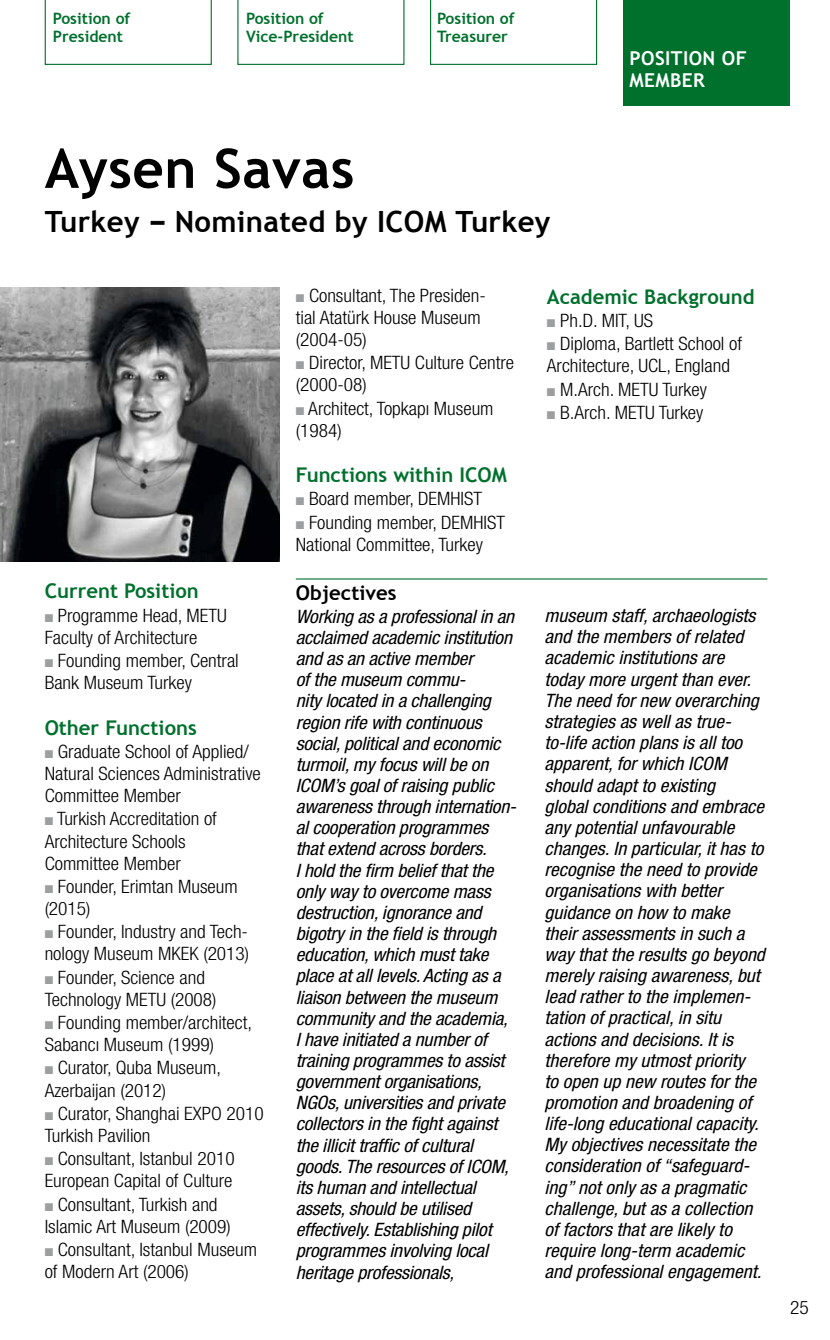
<style>
.page{position:relative;width:830px;height:1340px;background:#fff}
.page>*{position:absolute;margin:0;border:0;box-sizing:border-box;transform-origin:0 0}
.t1{font:700 54.45px "Trebuchet MS";letter-spacing:.01em;color:#000}
.t2{font:700 29.25px "Trebuchet MS";letter-spacing:.01em;color:#000}
.t3{font:700 20.25px "Trebuchet MS";color:#00702d}
.t4{font:700 20.25px "Trebuchet MS";color:#000}
.t5{font:700 19.12px/22.5px "Trebuchet MS";letter-spacing:.02em;color:#fff}
.t6{font:italic condensed 18.45px/21.2px "Helvetica Neue";color:#000;scale:1.05 1}
.t7{font:300 condensed 18.45px/22.1px "Helvetica Neue";color:#000;scale:1.05 1}
.t8{font:700 15.75px/18px "Trebuchet MS";color:#00702d}
.s1{color:#9c9e9f}
</style>
<div class="page">
<svg style="left:45px;top:0;width:167px;height:65px"></svg>
<svg style="left:237px;top:0;width:167px;height:65px"></svg>
<svg style="left:430px;top:0;width:167px;height:65px"></svg>
<img style="left:0;top:287px;width:280px;height:274px">
<div style="left:151px;top:221px;width:13px;height:4px;border:1px solid #000"></div>
<div style="left:623px;top:0;width:165px;height:106px;background:#00702d"></div>
<hr style="left:296px;top:578px;width:471px;height:1px;background:#00702d">
<p class="t8" style="left:53px;top:10px;width:79px">Position of<br>President</p>
<p class="t8" style="left:246px;top:10px;width:109px">Position of<br>Vice-President</p>
<p class="t8" style="left:437px;top:10px;width:79px">Position of<br>Treasurer</p>
<p class="t5" style="left:629px;top:47px;width:119px">POSITION OF<br>MEMBER</p>
<h1 class="t1" style="left:45px;top:134px;width:311px">Aysen Savas</h1>
<h2 class="t2" style="left:45px;top:203px;width:507px">Turkey − Nominated by ICOM Turkey</h2>
<p class="t3" style="left:45px;top:578px;width:156px">Current Position</p>
<p class="t7" style="left:45px;top:604px;width:175px"><span class="s1">■</span> Programme Head, METU<br>Faculty of Architecture</p>
<p class="t7" style="left:45px;top:649px;width:186px"><span class="s1">■</span> Founding member, Central<br>Bank Museum Turkey</p>
<p class="t3" style="left:45px;top:714px;width:154px">Other Functions</p>
<p class="t7" style="left:45px;top:740px;width:207px"><span class="s1">■</span> Graduate School of Applied/<br>Natural Sciences Administrative<br>Committee Member</p>
<p class="t7" style="left:45px;top:807px;width:165px"><span class="s1">■</span> Turkish Accreditation of<br>Architecture Schools<br>Committee Member</p>
<p class="t7" style="left:45px;top:875px;width:185px"><span class="s1">■</span> Founder, Erimtan Museum (2015)</p>
<p class="t7" style="left:45px;top:920px;width:196px"><span class="s1">■</span> Founder, Industry and Tech&shy;nology Museum MKEK (2013)</p>
<p class="t7" style="left:45px;top:966px;width:165px"><span class="s1">■</span> Founder, Science and<br>Technology METU (2008)</p>
<p class="t7" style="left:45px;top:1011px;width:199px"><span class="s1">■</span> Founding member/architect,<br>Sabancı Museum (1999)</p>
<p class="t7" style="left:45px;top:1056px;width:169px"><span class="s1">■</span> Curator, Quba Museum,<br>Azerbaijan (2012)</p>
<p class="t7" style="left:45px;top:1102px;width:210px"><span class="s1">■</span> Curator, Shanghai EXPO 2010<br>Turkish Pavilion</p>
<p class="t7" style="left:45px;top:1147px;width:182px"><span class="s1">■</span> Consultant, Istanbul 2010<br>European Capital of Culture</p>
<p class="t7" style="left:45px;top:1192px;width:179px"><span class="s1">■</span> Consultant, Turkish and<br>Islamic Art Museum (2009)</p>
<p class="t7" style="left:45px;top:1238px;width:204px"><span class="s1">■</span> Consultant, Istanbul Museum of Modern Art (2006)</p>
<p class="t7" style="left:296px;top:284px;width:182px"><span class="s1">■</span> Consultant, The Presiden&shy;tial Atatürk House Museum (2004-05)</p>
<p class="t7" style="left:296px;top:351px;width:209px"><span class="s1">■</span> Director, METU Culture Centre (2000-08)</p>
<p class="t7" style="left:296px;top:397px;width:190px"><span class="s1">■</span> Architect, Topkapı Museum (1984)</p>
<p class="t3" style="left:296px;top:462px;width:212px">Functions within ICOM</p>
<p class="t7" style="left:296px;top:488px;width:179px"><span class="s1">■</span> Board member, DEMHIST</p>
<p class="t7" style="left:296px;top:511px;width:201px"><span class="s1">■</span> Founding member, DEMHIST<br>National Committee, Turkey</p>
<p class="t3" style="left:546px;top:284px;width:209px">Academic Background</p>
<p class="t7" style="left:546px;top:309px;width:102px"><span class="s1">■</span> Ph.D. MIT, US</p>
<p class="t7" style="left:546px;top:332px;width:187px"><span class="s1">■</span> Diploma, Bartlett School of<br>Architecture, UCL, England</p>
<p class="t7" style="left:546px;top:378px;width:154px"><span class="s1">■</span> M.Arch. METU Turkey</p>
<p class="t7" style="left:546px;top:401px;width:150px"><span class="s1">■</span> B.Arch. METU Turkey</p>
<p class="t4" style="left:296px;top:580px;width:102px">Objectives</p>
<p class="t6" style="left:296px;top:605px;width:211px">Working as a professional in an acclaimed academic institution and as an active member<br>of the museum commu-<br>nity located in a challenging region rife with continuous social, political and economic turmoil, my focus will be on<br>ICOM’s goal of raising public awareness through internation&shy;al cooperation programmes that extend across borders.<br>I hold the firm belief that the only way to overcome mass destruction, ignorance and bigotry in the field is through education, which must take place at all levels. Acting as a liaison between the museum community and the academia,<br>I have initiated a number of training programmes to assist government organisations,<br>NGOs, universities and private collectors in the fight against the illicit traffic of cultural goods. The resources of ICOM, its human and intellectual assets, should be utilised effectively. Establishing pilot programmes involving local heritage professionals,</p>
<p class="t6" style="left:544px;top:605px;width:211px">museum staff, archaeologists and the members of related academic institutions are today more urgent than ever.<br>The need for new overarching strategies as well as true&shy;to-life action plans is all too apparent, for which ICOM should adapt to existing<br>global conditions and embrace any potential unfavourable changes. In particular, it has to recognise the need to provide organisations with better guidance on how to make their assessments in such a way that the results go beyond merely raising awareness, but lead rather to the implemen&shy;tation of practical, in situ actions and decisions. It is therefore my utmost priority<br>to open up new routes for the promotion and broadening of life-long educational capacity.<br>My objectives necessitate the consideration of “safeguard&shy;ing” not only as a pragmatic challenge, but as a collection of factors that are likely to require long-term academic and professional engagement.</p>
<p class="t7" style="left:789px;top:1296px;width:19px">25</p>
</div>
